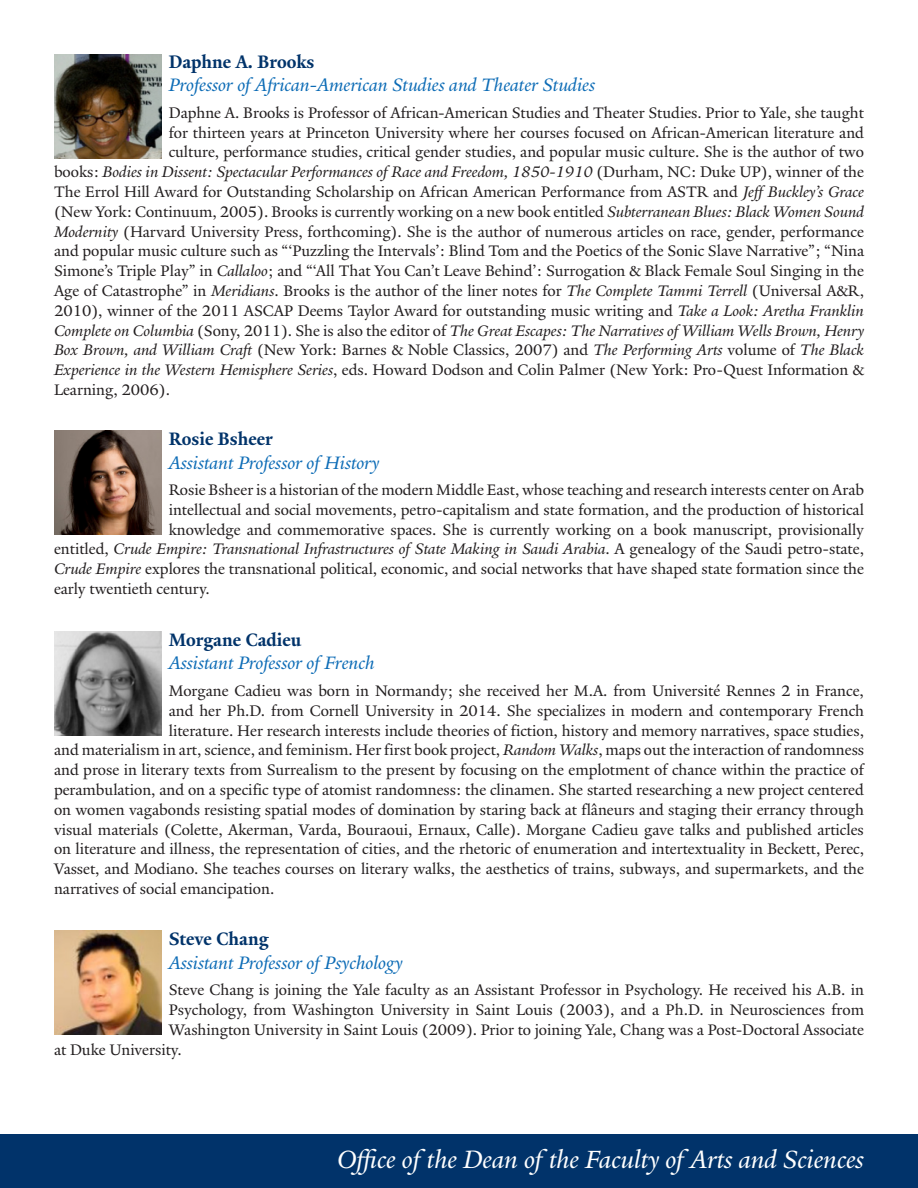
<style>
.page{position:relative;width:918px;height:1188px;background:#fff}
.page>*{position:absolute;margin:0;border:0;box-sizing:border-box;transform-origin:0 0}
.t1{font:italic 27px "Yale Design";color:#fff}
.t2{font:italic 19.5px "Yale Admin";color:#0d6cb6}
.t3{font:700 19.5px "Yale Admin";color:#01336a}
.t4{font:16.5px "Yale Admin";color:#231f20}
.t5{font:italic 16.5px "Yale Admin";color:#231f20}
.s1{font-style:normal}
.s2{font-style:italic}
</style>
<div class="page">
<img style="left:54px;top:54px;width:108px;height:104px">
<img style="left:54px;top:431px;width:108px;height:104px">
<img style="left:54px;top:632px;width:108px;height:104px">
<img style="left:54px;top:931px;width:108px;height:104px">
<div style="left:0;top:1134px;width:918px;height:54px;background:#01336a"></div>
<p class="t3" style="left:169px;top:50px;width:147px">Daphne A. Brooks</p>
<p class="t2" style="left:169px;top:73px;width:428px">Professor of African-American Studies and Theater Studies</p>
<p class="t4" style="left:169px;top:103px;width:697px">Daphne A. Brooks is Professor of African-American Studies and Theater Studies. Prior to Yale, she taught</p>
<p class="t4" style="left:169px;top:122px;width:697px">for thirteen years at Princeton University where her courses focused on African-American literature and</p>
<p class="t4" style="left:169px;top:142px;width:697px">culture, performance studies, critical gender studies, and popular music culture. She is the author of two</p>
<p class="t5" style="left:54px;top:162px;width:812px"><span class="s1">books:</span> Bodies in Dissent: Spectacular Performances of Race and Freedom, 1850-1910 <span class="s1">(Durham, NC: Duke UP), winner of the</span></p>
<p class="t4" style="left:54px;top:182px;width:811px">The Errol Hill Award for Outstanding Scholarship on African American Performance from ASTR and <span class="s2">Jeff Buckley’s Grace</span></p>
<p class="t4" style="left:54px;top:202px;width:812px">(New York: Continuum, 2005). Brooks is currently working on a new book entitled <span class="s2">Subterranean Blues: Black Women Sound</span></p>
<p class="t4" style="left:54px;top:221px;width:811px"><span class="s2">Modernity</span> (Harvard University Press, forthcoming). She is the author of numerous articles on race, gender, performance</p>
<p class="t4" style="left:54px;top:241px;width:812px">and popular music culture such as “‘Puzzling the Intervals’: Blind Tom and the Poetics of the Sonic Slave Narrative”; “Nina</p>
<p class="t4" style="left:54px;top:261px;width:812px">Simone’s Triple Play” in <span class="s2">Callaloo</span>; and “‘All That You Can’t Leave Behind’: Surrogation &amp; Black Female Soul Singing in the</p>
<p class="t4" style="left:54px;top:281px;width:811px">Age of Catastrophe” in <span class="s2">Meridians</span>. Brooks is the author of the liner notes for <span class="s2">The Complete Tammi Terrell</span> (Universal A&amp;R,</p>
<p class="t4" style="left:54px;top:301px;width:812px">2010), winner of the 2011 ASCAP Deems Taylor Award for outstanding music writing and <span class="s2">Take a Look: Aretha Franklin</span></p>
<p class="t5" style="left:54px;top:320px;width:811px">Complete on Columbia <span class="s1">(Sony, 2011). She is also the editor of</span> The Great Escapes: The Narratives of William Wells Brown, Henry</p>
<p class="t5" style="left:54px;top:340px;width:812px">Box Brown, and William Craft <span class="s1">(New York: Barnes &amp; Noble Classics, 2007) and</span> The Performing Arts <span class="s1">volume of</span> The Black</p>
<p class="t4" style="left:54px;top:360px;width:811px"><span class="s2">Experience in the Western Hemisphere Series</span>, eds. Howard Dodson and Colin Palmer (New York: Pro-Quest Information &amp;</p>
<p class="t4" style="left:54px;top:380px;width:118px">Learning, 2006).</p>
<p class="t3" style="left:169px;top:427px;width:105px">Rosie Bsheer</p>
<p class="t2" style="left:169px;top:451px;width:212px">Assistant Professor of History</p>
<p class="t4" style="left:169px;top:480px;width:697px">Rosie Bsheer is a historian of the modern Middle East, whose teaching and research interests center on Arab</p>
<p class="t4" style="left:169px;top:500px;width:697px">intellectual and social movements, petro-capitalism and state formation, and the production of historical</p>
<p class="t4" style="left:169px;top:520px;width:697px">knowledge and commemorative spaces. She is currently working on a book manuscript, provisionally</p>
<p class="t5" style="left:54px;top:539px;width:812px"><span class="s1">entitled,</span> Crude Empire: Transnational Infrastructures of State Making in Saudi Arabia<span class="s1">. A genealogy of the Saudi petro-state,</span></p>
<p class="t4" style="left:54px;top:559px;width:812px"><span class="s2">Crude Empire</span> explores the transnational political, economic, and social networks that have shaped state formation since the</p>
<p class="t4" style="left:54px;top:579px;width:157px">early twentieth century.</p>
<p class="t3" style="left:169px;top:628px;width:134px">Morgane Cadieu</p>
<p class="t2" style="left:169px;top:652px;width:207px">Assistant Professor of French</p>
<p class="t4" style="left:169px;top:681px;width:697px">Morgane Cadieu was born in Normandy; she received her M.A. from Université Rennes 2 in France,</p>
<p class="t4" style="left:169px;top:701px;width:697px">and her Ph.D. from Cornell University in 2014. She specializes in modern and contemporary French</p>
<p class="t4" style="left:169px;top:720px;width:697px">literature. Her research interests include theories of fiction, history and memory narratives, space studies,</p>
<p class="t4" style="left:54px;top:740px;width:812px">and materialism in art, science, and feminism. Her first book project, <span class="s2">Random Walks</span>, maps out the interaction of randomness</p>
<p class="t4" style="left:54px;top:760px;width:811px">and prose in literary texts from Surrealism to the present by focusing on the emplotment of chance within the practice of</p>
<p class="t4" style="left:54px;top:780px;width:811px">perambulation, and on a specific type of atomist randomness: the clinamen. She started researching a new project centered</p>
<p class="t4" style="left:54px;top:800px;width:812px">on women vagabonds resisting spatial modes of domination by staring back at flâneurs and staging their errancy through</p>
<p class="t4" style="left:54px;top:819px;width:811px">visual materials (Colette, Akerman, Varda, Bouraoui, Ernaux, Calle). Morgane Cadieu gave talks and published articles</p>
<p class="t4" style="left:54px;top:839px;width:812px">on literature and illness, the representation of cities, and the rhetoric of enumeration and intertextuality in Beckett, Perec,</p>
<p class="t4" style="left:54px;top:859px;width:812px">Vasset, and Modiano. She teaches courses on literary walks, the aesthetics of trains, subways, and supermarkets, and the</p>
<p class="t4" style="left:54px;top:879px;width:222px">narratives of social emancipation.</p>
<p class="t3" style="left:169px;top:927px;width:102px">Steve Chang</p>
<p class="t2" style="left:169px;top:951px;width:235px">Assistant Professor of Psychology</p>
<p class="t4" style="left:169px;top:980px;width:697px">Steve Chang is joining the Yale faculty as an Assistant Professor in Psychology. He received his A.B. in</p>
<p class="t4" style="left:169px;top:1000px;width:697px">Psychology, from Washington University in Saint Louis (2003), and a Ph.D. in Neurosciences from</p>
<p class="t4" style="left:169px;top:1020px;width:697px">Washington University in Saint Louis (2009). Prior to joining Yale, Chang was a Post-Doctoral Associate</p>
<p class="t4" style="left:54px;top:1039px;width:129px">at Duke University.</p>
<p class="t1" style="left:337px;top:1143px;width:528px">Office of the Dean of the Faculty of Arts and Sciences</p>
</div>
